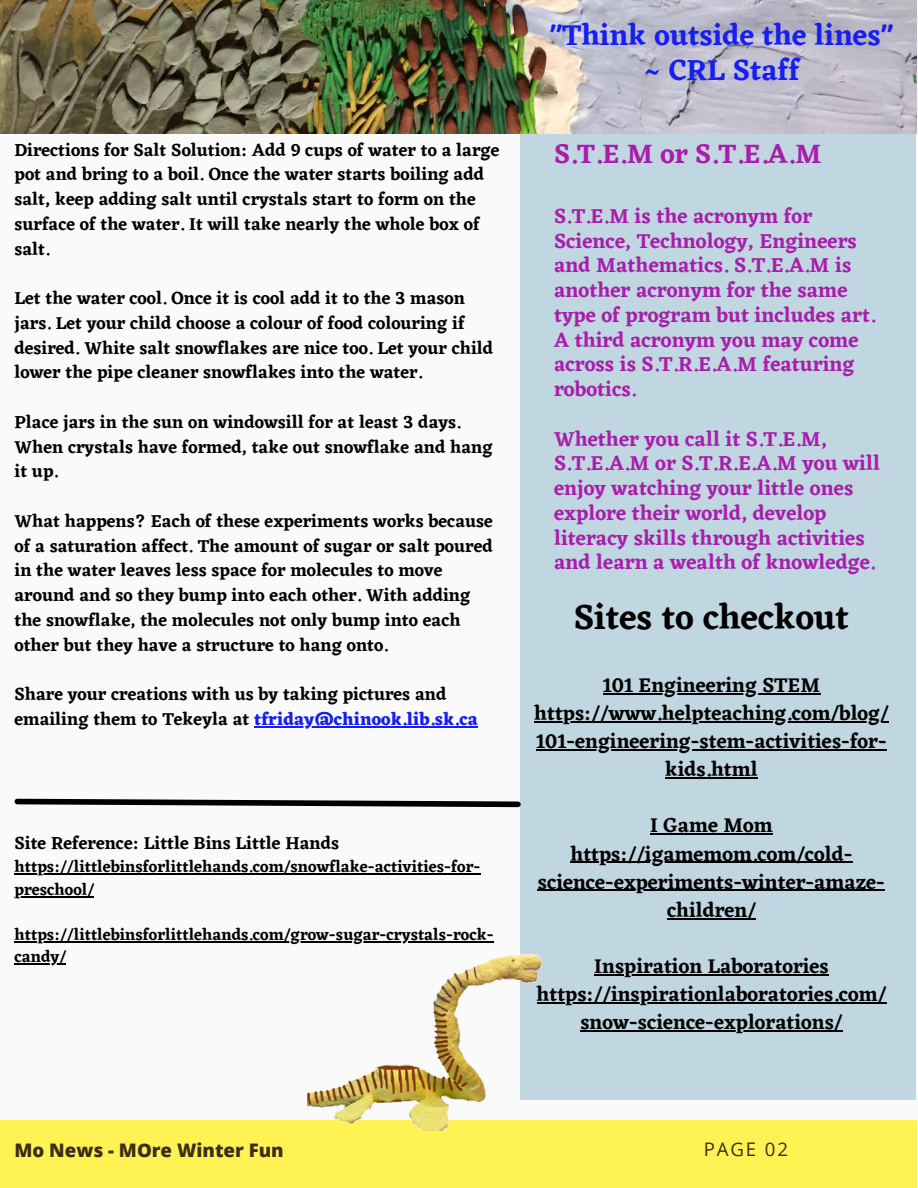
<style>
.page{position:relative;width:918px;height:1188px;background:#fafafa}
.page>*{position:absolute;margin:0;border:0;box-sizing:border-box;transform-origin:0 0}
.t1{font:600 35.55px "Eczar";color:#000}
.t2{font:600 29.85px/34.8px "Eczar";color:#161ff0;text-align:center}
.t3{font:600 27.75px "Eczar";color:#a91dab}
.t4{font:600 21px/24.8px "Eczar";color:#a91dab}
.t5{font:600 20.7px/28.2px "Eczar";color:#000;text-align:center}
.t6{font:800 18.75px "Open Sans";color:#3c2d17}
.t7{font:18.6px "Open Sans";letter-spacing:.1em;color:#3c2d17}
.t8{font:600 18px/24.8px "Eczar";color:#000}
.t9{font:600 16.5px/22.5px "Eczar";color:#000}
.s1{font-weight:700;color:#161ff0}
</style>
<div class="page">
<div style="left:520px;top:133px;width:396px;height:966px;background:#c0d6e1"></div>
<div style="left:0;top:1120px;width:917px;height:68px;background:#fff353"></div>
<img style="left:0;top:0;width:917px;height:133px">
<hr style="left:603px;top:693px;width:217px;height:1px;background:#000">
<hr style="left:534px;top:721px;width:355px;height:1px;background:#000">
<hr style="left:536px;top:749px;width:351px;height:1px;background:#000">
<hr style="left:665px;top:777px;width:93px;height:1px;background:#000">
<hr style="left:650px;top:834px;width:123px;height:1px;background:#000">
<hr style="left:570px;top:862px;width:283px;height:1px;background:#000">
<hr style="left:538px;top:890px;width:347px;height:1px;background:#000">
<hr style="left:667px;top:918px;width:89px;height:1px;background:#000">
<hr style="left:594px;top:974px;width:235px;height:1px;background:#000">
<hr style="left:537px;top:1002px;width:349px;height:1px;background:#000">
<hr style="left:580px;top:1030px;width:263px;height:2px;background:#000">
<img style="left:307px;top:942px;width:247px;height:188px">
<hr style="left:254px;top:726px;width:224px;height:1px;background:#161ff0">
<hr style="left:14px;top:873px;width:467px;height:2px;background:#000">
<hr style="left:14px;top:896px;width:80px;height:1px;background:#000">
<hr style="left:14px;top:941px;width:480px;height:1px;background:#000">
<hr style="left:14px;top:963px;width:52px;height:2px;background:#000">
<svg style="left:14px;top:798px;width:507px;height:10px"></svg>
<p class="t8" style="left:14px;top:137px;width:487px">Directions for Salt Solution: Add 9 cups of water to a large pot and bring to a boil. Once the water starts boiling add salt, keep adding salt until crystals start to form on the surface of the water. It will take nearly the whole box of salt.</p>
<p class="t8" style="left:14px;top:286px;width:480px">Let the water cool. Once it is cool add it to the 3 mason jars. Let your child choose a colour of food colouring if desired. White salt snowflakes are nice too. Let your child lower the pipe cleaner snowflakes into the water.</p>
<p class="t8" style="left:14px;top:409px;width:480px">Place jars in the sun on windowsill for at least 3 days.<br>When crystals have formed, take out snowflake and hang it up.</p>
<p class="t8" style="left:14px;top:508px;width:480px">What happens? Each of these experiments works because of a saturation affect. The amount of sugar or salt poured in the water leaves less space for molecules to move around and so they bump into each other. With adding the snowflake, the molecules not only bump into each other but they have a structure to hang onto.</p>
<p class="t8" style="left:14px;top:682px;width:465px">Share your creations with us by taking pictures and emailing them to Tekeyla at <span class="s1">tfriday@chinook.lib.sk.ca</span></p>
<p class="t8" style="left:14px;top:830px;width:326px">Site Reference: Little Bins Little Hands</p>
<p class="t9" style="left:14px;top:855px;width:468px">https://littlebinsforlittlehands.com/snowflake-activities-for&shy;preschool/</p>
<p class="t9" style="left:14px;top:923px;width:481px">https://littlebinsforlittlehands.com/grow-sugar-crystals-rock&shy;candy/</p>
<p class="t2" style="left:550px;top:18px;width:345px">"Think outside the lines" ~ CRL Staff</p>
<p class="t3" style="left:554px;top:137px;width:269px">S.T.E.M or S.T.E.A.M</p>
<p class="t4" style="left:554px;top:203px;width:323px">S.T.E.M is the acronym for<br>Science, Technology, Engineers and Mathematics. S.T.E.A.M is another acronym for the same type of program but includes art.</p>
<p class="t4" style="left:554px;top:327px;width:306px">A third acronym you may come across is S.T.R.E.A.M featuring robotics.</p>
<p class="t4" style="left:554px;top:426px;width:328px">Whether you call it S.T.E.M,<br>S.T.E.A.M or S.T.R.E.A.M you will enjoy watching your little ones explore their world, develop literacy skills through activities and learn a wealth of knowledge.</p>
<p class="t1" style="left:574px;top:596px;width:277px">Sites to checkout</p>
<p class="t5" style="left:603px;top:671px;width:219px">101 Engineering STEM</p>
<p class="t5" style="left:534px;top:699px;width:356px">https://www.helpteaching.com/blog/<br>101-engineering-stem-activities-for&shy;kids.html</p>
<p class="t5" style="left:650px;top:811px;width:124px">I Game Mom</p>
<p class="t5" style="left:538px;top:839px;width:349px">https://igamemom.com/cold&shy;science-experiments-winter-amaze&shy;children/</p>
<p class="t5" style="left:594px;top:952px;width:236px">Inspiration Laboratories</p>
<p class="t5" style="left:537px;top:980px;width:351px">https://inspirationlaboratories.com/ snow-science-explorations/</p>
<p class="t6" style="left:14px;top:1137px;width:271px">Mo News - MOre Winter Fun</p>
<p class="t7" style="left:704px;top:1136px;width:86px">PAGE 02</p>
</div>
